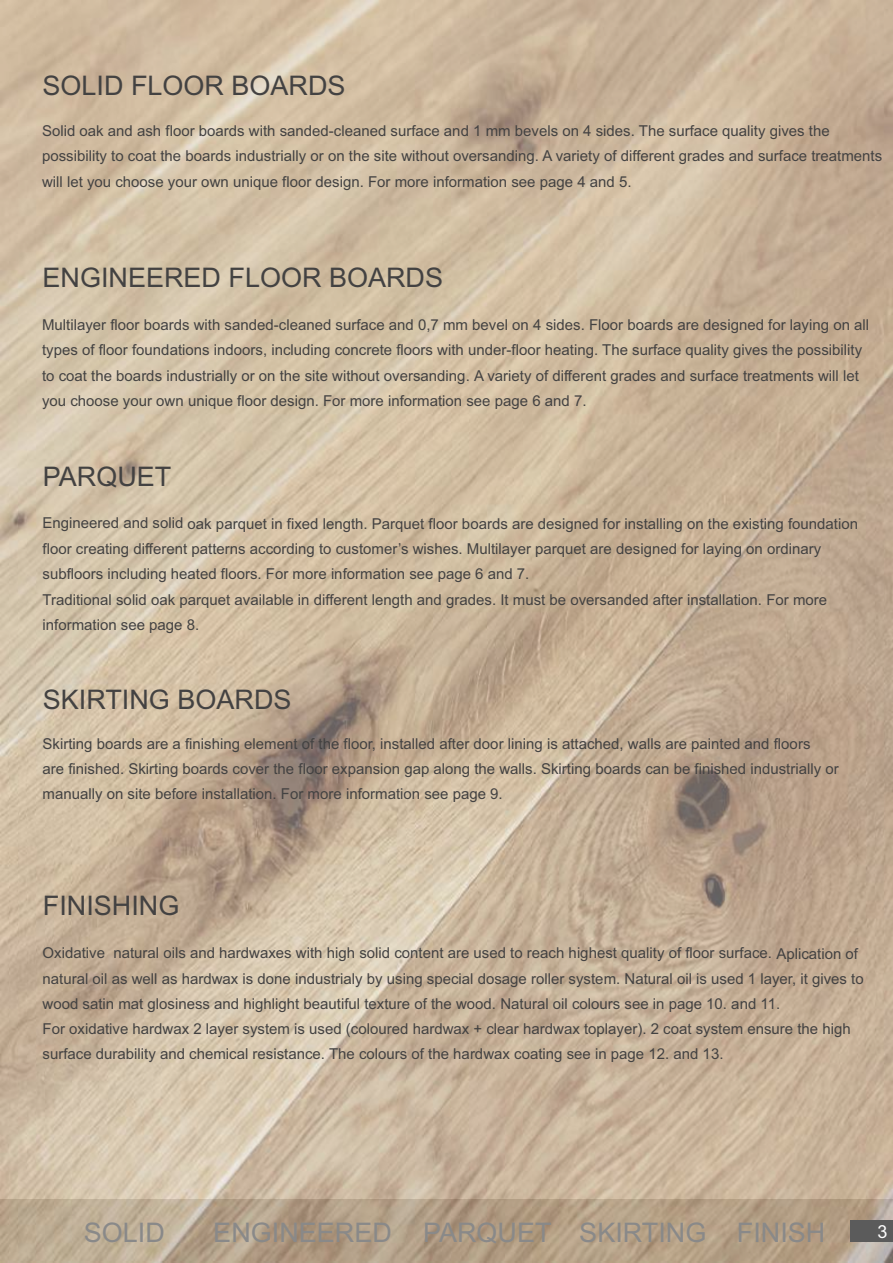
<style>
.page{position:relative;width:893px;height:1263px;background:#fff}
.page>*{position:absolute;margin:0;border:0;box-sizing:border-box;transform-origin:0 0}
.t1{font:27px "Arial";color:#434242}
.t2{font:27px "Arial";color:#898989}
.t3{font:18px "Arial";color:#fefefe}
.t4{font:15px/25.2px "Arial";color:#434242}
</style>
<div class="page">
<img style="left:0;top:0;width:893px;height:1263px">
<div style="left:850px;top:1220px;width:43px;height:22px;background:#5b5b5b"></div>
<h1 class="t1" style="left:43px;top:76px;width:305px">SOLID FLOOR BOARDS</h1>
<p class="t4" style="left:42px;top:120px;width:842px">Solid oak and ash floor boards with sanded-cleaned surface and 1 mm bevels on 4 sides. The surface quality gives the possibility to coat the boards industrially or on the site without oversanding. A variety of different grades and surface treatments will let you choose your own unique floor design. For more information see page 4 and 5.</p>
<h1 class="t1" style="left:43px;top:267px;width:402px">ENGINEERED FLOOR BOARDS</h1>
<p class="t4" style="left:42px;top:314px;width:829px">Multilayer floor boards with sanded-cleaned surface and 0,7 mm bevel on 4 sides. Floor boards are designed for laying on all types of floor foundations indoors, including concrete floors with under-floor heating. The surface quality gives the possibility to coat the boards industrially or on the site without oversanding. A variety of different grades and surface treatments will let you choose your own unique floor design. For more information see page 6 and 7.</p>
<h1 class="t1" style="left:43px;top:466px;width:130px">PARQUET</h1>
<p class="t4" style="left:43px;top:513px;width:817px">Engineered and solid oak parquet in fixed length. Parquet floor boards are designed for installing on the existing foundation floor creating different patterns according to customer’s wishes. Multilayer parquet are designed for laying on ordinary subfloors including heated floors. For more information see page 6 and 7.<br>Traditional solid oak parquet available in different length and grades. It must be oversanded after installation. For more information see page 8.</p>
<h1 class="t1" style="left:43px;top:689px;width:250px">SKIRTING BOARDS</h1>
<p class="t4" style="left:43px;top:732px;width:798px">Skirting boards are a finishing element of the floor, installed after door lining is attached, walls are painted and floors<br>are finished. Skirting boards cover the floor expansion gap along the walls. Skirting boards can be finished industrially or manually on site before installation. For more information see page 9.</p>
<h1 class="t1" style="left:43px;top:895px;width:138px">FINISHING</h1>
<p class="t4" style="left:43px;top:941px;width:823px">Oxidative natural oils and hardwaxes with high solid content are used to reach highest quality of floor surface. Aplication of natural oil as well as hardwax is done industrialy by using special dosage roller system. Natural oil is used 1 layer, it gives to wood satin mat glosiness and highlight beautiful texture of the wood. Natural oil colours see in page 10. and 11.<br>For oxidative hardwax 2 layer system is used (coloured hardwax + clear hardwax toplayer). 2 coat system ensure the high surface durability and chemical resistance. The colours of the hardwax coating see in page 12. and 13.</p>
<h1 class="t2" style="left:84px;top:1222px;width:83px">SOLID</h1>
<h1 class="t2" style="left:213px;top:1222px;width:613px">ENGINEERED PARQUET SKIRTING FINISH</h1>
<p class="t3" style="left:878px;top:1225px;width:12px">3</p>
</div>
